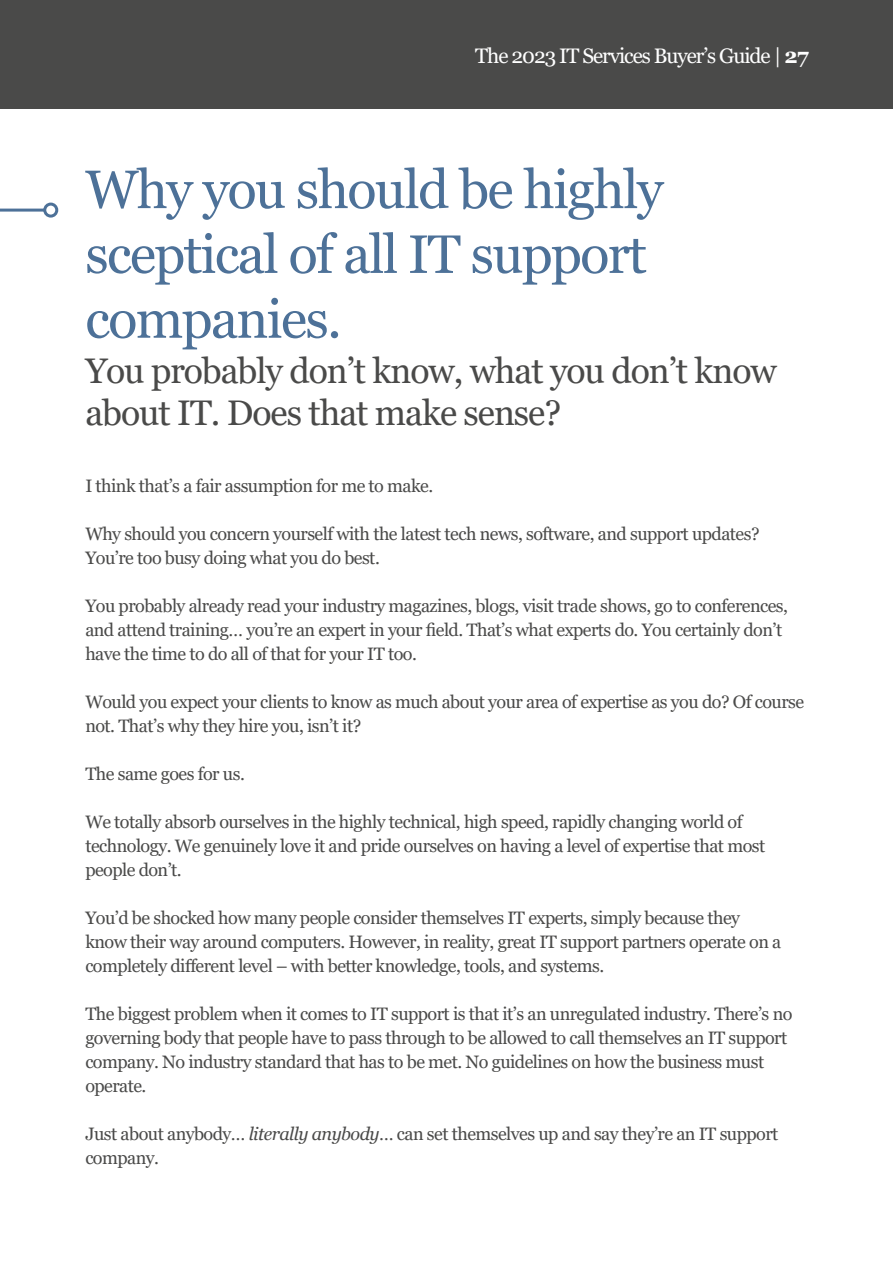
<style>
.page{position:relative;width:893px;height:1263px;background:#fff}
.page>*{position:absolute;margin:0;border:0;box-sizing:border-box;transform-origin:0 0}
.t1{font:54px/64.8px "Georgia";letter-spacing:-.03em;color:#4d7198}
.t2{font:35.55px/42.6px "Georgia";letter-spacing:-.03em;color:#4a4a49}
.t3{font:21px "Georgia";letter-spacing:-.05em;color:#fff}
.t4{font:18px/24px "Georgia";letter-spacing:-.03em;color:#4a4a49}
.s1{font-weight:700}
.s2{font-style:italic}
</style>
<div class="page">
<hr style="left:0;top:0;width:1px;height:1263px;background:#4a4a49">
<hr style="left:0;top:209px;width:45px;height:3px;background:#4d7198">
<div style="left:43px;top:203px;width:15px;height:15px;border:3px solid #4d7198;border-radius:50%"></div>
<div style="left:0;top:0;width:893px;height:108px;background:#4a4a49"></div>
<p class="t3" style="left:475px;top:43px;width:335px">The 2023 IT Services Buyer’s Guide | <span class="s1">27</span></p>
<h1 class="t1" style="left:85px;top:158px;width:580px">Why you should be highly sceptical of all IT support companies.</h1>
<h2 class="t2" style="left:85px;top:350px;width:693px">You probably don’t know, what you don’t know about IT. Does that make sense?</h2>
<p class="t4" style="left:85px;top:474px;width:349px">I think that’s a fair assumption for me to make.</p>
<p class="t4" style="left:85px;top:522px;width:676px">Why should you concern yourself with the latest tech news, software, and support updates?<br>You’re too busy doing what you do best.</p>
<p class="t4" style="left:85px;top:594px;width:704px">You probably already read your industry magazines, blogs, visit trade shows, go to conferences, and attend training… you’re an expert in your field. That’s what experts do. You certainly don’t have the time to do all of that for your IT too.</p>
<p class="t4" style="left:85px;top:690px;width:720px">Would you expect your clients to know as much about your area of expertise as you do? Of course not. That’s why they hire you, isn’t it?</p>
<p class="t4" style="left:85px;top:762px;width:161px">The same goes for us.</p>
<p class="t4" style="left:85px;top:810px;width:681px">We totally absorb ourselves in the highly technical, high speed, rapidly changing world of technology. We genuinely love it and pride ourselves on having a level of expertise that most people don’t.</p>
<p class="t4" style="left:85px;top:906px;width:697px">You’d be shocked how many people consider themselves IT experts, simply because they know their way around computers. However, in reality, great IT support partners operate on a completely different level – with better knowledge, tools, and systems.</p>
<p class="t4" style="left:85px;top:1002px;width:709px">The biggest problem when it comes to IT support is that it’s an unregulated industry. There’s no governing body that people have to pass through to be allowed to call themselves an IT support company. No industry standard that has to be met. No guidelines on how the business must operate.</p>
<p class="t4" style="left:85px;top:1122px;width:695px">Just about anybody… <span class="s2">literally anybody</span>… can set themselves up and say they’re an IT support company.</p>
</div>
